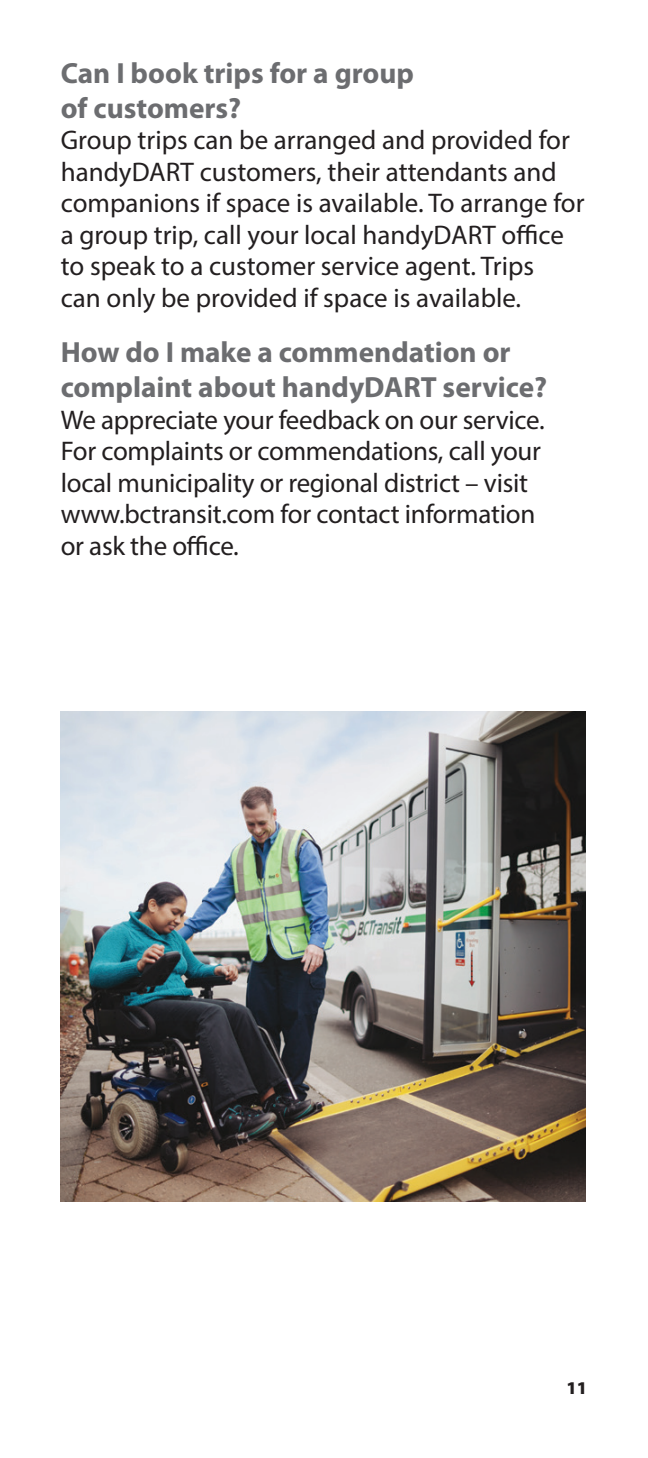
<style>
.page{position:relative;width:648px;height:1458px;background:#fff}
.page>*{position:absolute;margin:0;border:0;box-sizing:border-box;transform-origin:0 0}
.t1{font:700 29.25px/35.1px "Myriad Pro";color:#6c6d70}
.t2{font:27px/31.5px "Myriad Pro";letter-spacing:-.005em;color:#231f20}
.t3{font:900 18px "Myriad Pro";color:#231f20}
</style>
<div class="page">
<img style="left:61px;top:711px;width:524px;height:491px">
<p class="t1" style="left:61px;top:54px;width:355px">Can I book trips for a group of customers?</p>
<p class="t2" style="left:61px;top:124px;width:525px">Group trips can be arranged and provided for handyDART customers, their attendants and companions if space is available. To arrange for a group trip, call your local handyDART office to speak to a customer service agent. Trips<br>can only be provided if space is available.</p>
<p class="t1" style="left:61px;top:334px;width:488px">How do I make a commendation or complaint about handyDART service?</p>
<p class="t2" style="left:61px;top:404px;width:485px">We appreciate your feedback on our service.<br>For complaints or commendations, call your local municipality or regional district – visit www.bctransit.com for contact information or ask the office.</p>
<p class="t3" style="left:567px;top:1376px;width:22px">11</p>
</div>
